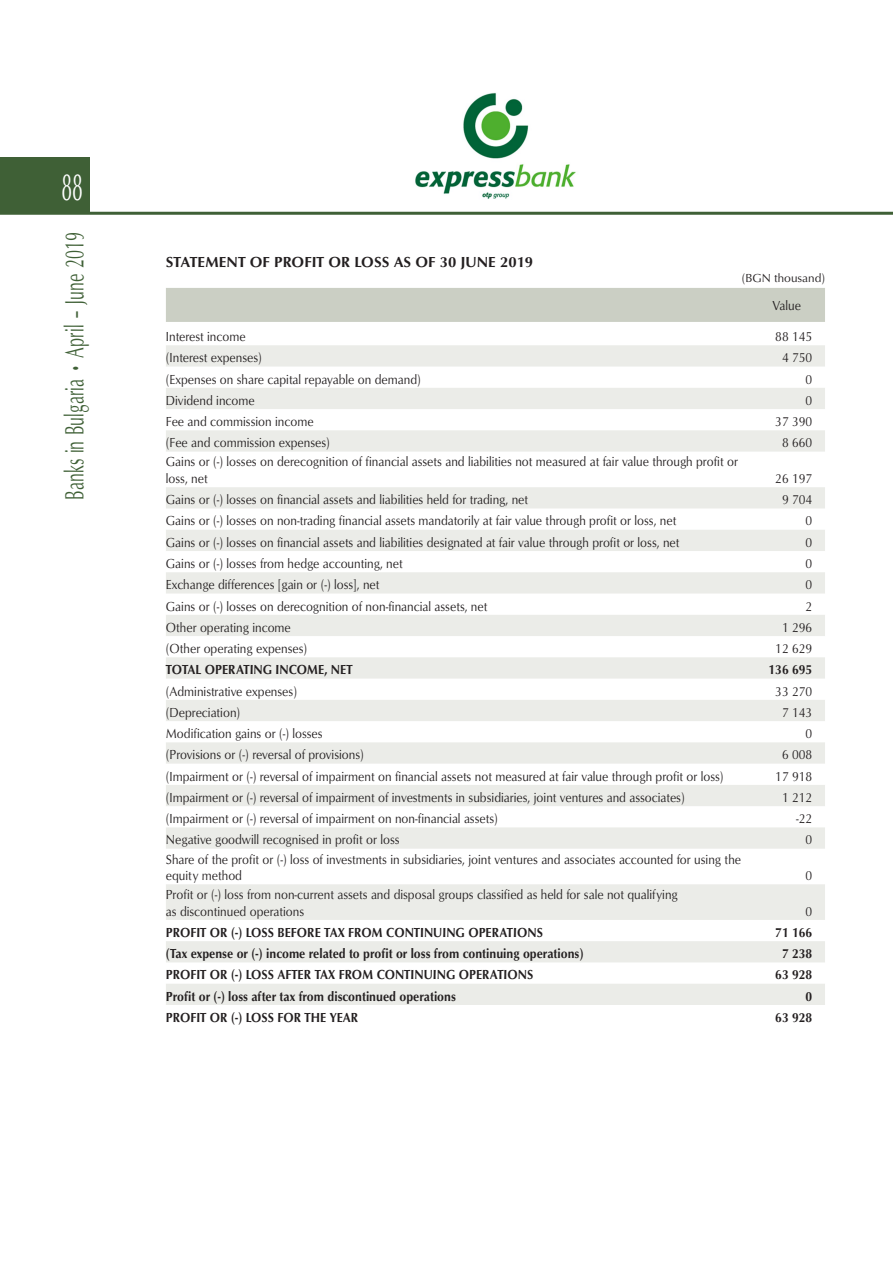
<style>
.page{position:relative;width:893px;height:1263px;background:#fff}
.page>*{position:absolute;margin:0;border:0;box-sizing:border-box;transform-origin:0 0}
.t1{font:39px "SP Optimal";color:#fff;scale:.5 1}
.t2{font:27px "SP Optimum";letter-spacing:.015em;color:#3f6036;scale:.6 1}
.Banks-Table-head{font:700 15px "SP Optimum";color:#231f20}
.t3{font:13.5px/16.5px "SP Optimum";color:#231f20;scale:.9 1}
.t4{font:700 13.5px "SP Optimum";color:#231f20;scale:.9 1}
.Banks-Table-measure{font:12px "SP Optimum";color:#231f20}
</style>
<div class="page">
<div style="left:0;top:157px;width:89px;height:56px;background:#3f6036"></div>
<hr style="left:0;top:212px;width:893px;height:3px;background:#3f6036">
<div style="left:166px;top:288px;width:659px;height:34px;background:#cbcfc4"></div>
<svg style="left:166px;top:345px;width:659px;height:660px;fill:#f2f3f0"></svg>
<img style="left:415px;top:92px;width:161px;height:107px">
<h1 class="t1" style="left:61px;top:166px;width:45px">88</h1>
<h2 class="t2" style="left:59px;top:500px;width:449px;rotate:-90deg">Banks in Bulgaria • April – June 2019</h2>
<p class="Banks-Table-head" style="left:166px;top:253px;width:369px">STATEMENT OF PROFIT OR LOSS AS OF 30 JUNE 2019</p>
<p class="Banks-Table-measure" style="left:742px;top:271px;width:85px">(BGN thousand)</p>
<p class="t3" style="left:772px;top:297px;width:34px">Value</p>
<p class="t3" style="left:166px;top:328px;width:90px">Interest income</p>
<p class="t3" style="left:775px;top:328px;width:43px">88 145</p>
<p class="t3" style="left:166px;top:349px;width:108px">(Interest expenses)</p>
<p class="t3" style="left:782px;top:349px;width:35px">4 750</p>
<p class="t3" style="left:166px;top:371px;width:285px">(Expenses on share capital repayable on demand)</p>
<p class="t3" style="left:805px;top:371px;width:9px">0</p>
<p class="t3" style="left:166px;top:392px;width:100px">Dividend income</p>
<p class="t3" style="left:805px;top:392px;width:9px">0</p>
<p class="t3" style="left:166px;top:413px;width:166px">Fee and commission income</p>
<p class="t3" style="left:775px;top:413px;width:43px">37 390</p>
<p class="t3" style="left:166px;top:434px;width:184px">(Fee and commission expenses)</p>
<p class="t3" style="left:782px;top:434px;width:35px">8 660</p>
<p class="t3" style="left:166px;top:454px;width:637px">Gains or (-) losses on derecognition of financial assets and liabilities not measured at fair value through profit or loss, net</p>
<p class="t3" style="left:775px;top:470px;width:43px">26 197</p>
<p class="t3" style="left:166px;top:491px;width:404px">Gains or (-) losses on financial assets and liabilities held for trading, net</p>
<p class="t3" style="left:782px;top:491px;width:35px">9 704</p>
<p class="t3" style="left:166px;top:513px;width:569px">Gains or (-) losses on non-trading financial assets mandatorily at fair value through profit or loss, net</p>
<p class="t3" style="left:805px;top:513px;width:9px">0</p>
<p class="t3" style="left:166px;top:534px;width:572px">Gains or (-) losses on financial assets and liabilities designated at fair value through profit or loss, net</p>
<p class="t3" style="left:805px;top:534px;width:9px">0</p>
<p class="t3" style="left:166px;top:555px;width:265px">Gains or (-) losses from hedge accounting, net</p>
<p class="t3" style="left:805px;top:555px;width:9px">0</p>
<p class="t3" style="left:166px;top:576px;width:239px">Exchange differences [gain or (-) loss], net</p>
<p class="t3" style="left:805px;top:576px;width:9px">0</p>
<p class="t3" style="left:166px;top:598px;width:359px">Gains or (-) losses on derecognition of non-financial assets, net</p>
<p class="t3" style="left:805px;top:598px;width:9px">2</p>
<p class="t3" style="left:166px;top:619px;width:140px">Other operating income</p>
<p class="t3" style="left:782px;top:619px;width:35px">1 296</p>
<p class="t3" style="left:166px;top:640px;width:158px">(Other operating expenses)</p>
<p class="t3" style="left:775px;top:640px;width:43px">12 629</p>
<p class="t4" style="left:166px;top:662px;width:209px">TOTAL OPERATING INCOME, NET</p>
<p class="t4" style="left:769px;top:662px;width:50px">136 695</p>
<p class="t3" style="left:166px;top:683px;width:147px">(Administrative expenses)</p>
<p class="t3" style="left:775px;top:683px;width:43px">33 270</p>
<p class="t3" style="left:166px;top:704px;width:84px">(Depreciation)</p>
<p class="t3" style="left:782px;top:704px;width:35px">7 143</p>
<p class="t3" style="left:166px;top:725px;width:176px">Modification gains or (-) losses</p>
<p class="t3" style="left:805px;top:725px;width:9px">0</p>
<p class="t3" style="left:166px;top:746px;width:221px">(Provisions or (-) reversal of provisions)</p>
<p class="t3" style="left:782px;top:746px;width:35px">6 008</p>
<p class="t3" style="left:166px;top:768px;width:621px">(Impairment or (-) reversal of impairment on financial assets not measured at fair value through profit or loss)</p>
<p class="t3" style="left:775px;top:768px;width:43px">17 918</p>
<p class="t3" style="left:166px;top:789px;width:578px">(Impairment or (-) reversal of impairment of investments in subsidiaries, joint ventures and associates)</p>
<p class="t3" style="left:782px;top:789px;width:35px">1 212</p>
<p class="t3" style="left:166px;top:810px;width:370px">(Impairment or (-) reversal of impairment on non-financial assets)</p>
<p class="t3" style="left:796px;top:810px;width:19px">-22</p>
<p class="t3" style="left:166px;top:832px;width:261px">Negative goodwill recognised in profit or loss</p>
<p class="t3" style="left:805px;top:832px;width:9px">0</p>
<p class="t3" style="left:166px;top:851px;width:641px">Share of the profit or (-) loss of investments in subsidiaries, joint ventures and associates accounted for using the equity method</p>
<p class="t3" style="left:805px;top:867px;width:9px">0</p>
<p class="t3" style="left:166px;top:886px;width:570px">Profit or (-) loss from non-current assets and disposal groups classified as held for sale not qualifying as discontinued operations</p>
<p class="t3" style="left:805px;top:903px;width:9px">0</p>
<p class="t4" style="left:166px;top:925px;width:420px">PROFIT OR (-) LOSS BEFORE TAX FROM CONTINUING OPERATIONS</p>
<p class="t4" style="left:775px;top:925px;width:43px">71 166</p>
<p class="t4" style="left:166px;top:946px;width:466px">(Tax expense or (-) income related to profit or loss from continuing operations)</p>
<p class="t4" style="left:782px;top:946px;width:35px">7 238</p>
<p class="t4" style="left:166px;top:967px;width:410px">PROFIT OR (-) LOSS AFTER TAX FROM CONTINUING OPERATIONS</p>
<p class="t4" style="left:775px;top:967px;width:43px">63 928</p>
<p class="t4" style="left:166px;top:988px;width:324px">Profit or (-) loss after tax from discontinued operations</p>
<p class="t4" style="left:805px;top:988px;width:9px">0</p>
<p class="t4" style="left:166px;top:1010px;width:215px">PROFIT OR (-) LOSS FOR THE YEAR</p>
<p class="t4" style="left:775px;top:1010px;width:43px">63 928</p>
</div>
